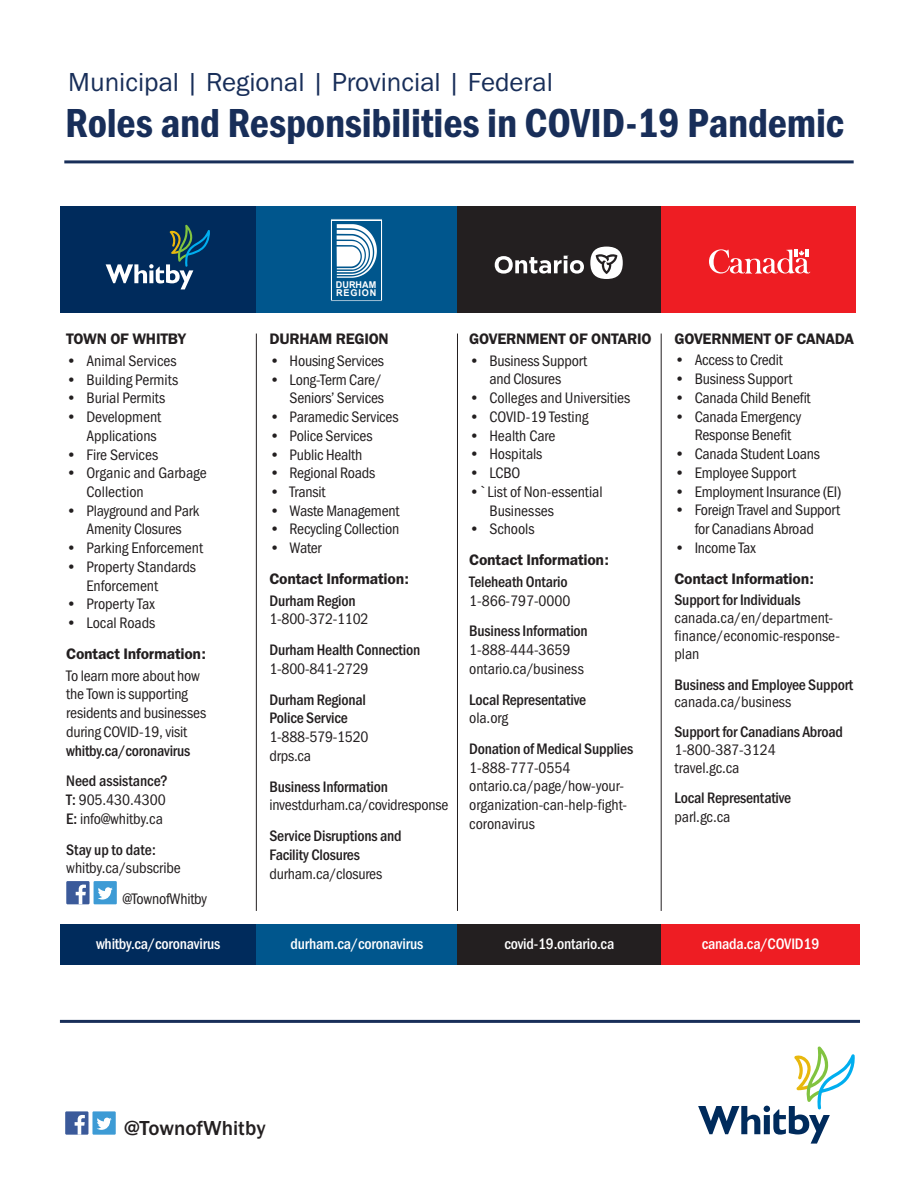
<style>
.page{position:relative;width:918px;height:1188px;background:#fff}
.page>*{position:absolute;margin:0;border:0;box-sizing:border-box;transform-origin:0 0}
.t1{font:42px "Franklin Gothic URW Con Dem";letter-spacing:-.005em;color:#182e59}
.t2{font:27px "Franklin Gothic URW Boo";color:#182e59}
.t3{font:500 21px "Franklin Gothic URW";color:#231f20}
.t4{font:15.75px/18.8px "Franklin Gothic URW Cond";letter-spacing:-.005em;color:#231f20}
.t5{font:500 15.75px/18.8px "Franklin Gothic URW Cond";letter-spacing:-.015em;color:#231f20}
.t6{font:15.75px/30.8px "Franklin Gothic URW Dem";letter-spacing:-.015em;color:#231f20}
.t7{font:500 15.75px "Franklin Gothic URW Cond";letter-spacing:-.015em;color:#fff}
.t8{font:700 9.3px/8.7px "Arial";letter-spacing:.05em;color:#fff}
.s1{font-family:"Franklin Gothic URW Cond"}
.s2{font-weight:500}
.s3{font-weight:400}
</style>
<div class="page">
<div style="left:60px;top:206px;width:196px;height:107px;background:#002b5c"></div>
<div style="left:256px;top:206px;width:201px;height:107px;background:#00568d"></div>
<div style="left:457px;top:206px;width:204px;height:107px;background:#231f20"></div>
<div style="left:661px;top:206px;width:195px;height:107px;background:#ee1d23"></div>
<div style="left:60px;top:924px;width:196px;height:41px;background:#002b5c"></div>
<div style="left:256px;top:924px;width:201px;height:41px;background:#00568d"></div>
<div style="left:457px;top:924px;width:204px;height:41px;background:#231f20"></div>
<div style="left:661px;top:924px;width:199px;height:41px;background:#ee1d23"></div>
<hr style="left:60px;top:1020px;width:800px;height:3px;background:#182e59">
<hr style="left:256px;top:334px;width:1px;height:577px;background:#231f20">
<hr style="left:457px;top:334px;width:1px;height:577px;background:#231f20">
<hr style="left:661px;top:334px;width:1px;height:577px;background:#231f20">
<hr style="left:64px;top:160px;width:790px;height:3px;background:#182e59">
<svg style="left:106px;top:225px;width:104px;height:64px"></svg>
<div style="left:94px;top:881px;width:23px;height:23px;background:#3d9bd5"></div>
<svg style="left:98px;top:887px;width:15px;height:13px"></svg>
<div style="left:66px;top:881px;width:24px;height:23px;background:#3b5a9a"></div>
<svg style="left:76px;top:885px;width:10px;height:19px"></svg>
<svg style="left:330px;top:219px;width:53px;height:82px"></svg>
<div style="left:332px;top:221px;width:49px;height:79px;background:#00568d"></div>
<svg style="left:337px;top:224px;width:40px;height:54px"></svg>
<svg style="left:495px;top:256px;width:89px;height:18px"></svg>
<div style="left:590px;top:247px;width:33px;height:32px;background:#fff;border-radius:50%"></div>
<svg style="left:596px;top:254px;width:21px;height:20px"></svg>
<svg style="left:709px;top:249px;width:101px;height:25px"></svg>
<div style="left:92px;top:1111px;width:24px;height:24px;background:#3d9bd5"></div>
<svg style="left:97px;top:1118px;width:15px;height:12px"></svg>
<div style="left:65px;top:1111px;width:23px;height:24px;background:#3b5a9a"></div>
<svg style="left:75px;top:1115px;width:10px;height:20px"></svg>
<svg style="left:698px;top:1047px;width:157px;height:97px"></svg>
<p class="t2" style="left:68px;top:65px;width:486px">Municipal | Regional | Provincial | Federal</p>
<p class="t1" style="left:65px;top:94px;width:781px">Roles and Responsibilities in COVID-19 Pandemic</p>
<p class="t6" style="left:66px;top:323px;width:121px">TOWN OF WHITBY</p>
<p class="t4" style="left:66px;top:350px;width:112px">• Animal Services</p>
<p class="t4" style="left:66px;top:369px;width:113px">• Building Permits</p>
<p class="t4" style="left:66px;top:388px;width:101px">• Burial Permits</p>
<p class="t4" style="left:66px;top:406px;width:97px;text-align:right">• Development<br>Applications</p>
<p class="t4" style="left:66px;top:444px;width:94px">• Fire Services</p>
<p class="t4" style="left:86px;top:463px;width:122px;text-indent:-20px">• Organic and Garbage<br>Collection</p>
<p class="t4" style="left:66px;top:500px;width:135px;text-align:center">• Playground and Park<br>Amenity Closures</p>
<p class="t4" style="left:66px;top:538px;width:138px">• Parking Enforcement</p>
<p class="t4" style="left:86px;top:556px;width:111px;text-indent:-20px">• Property Standards<br>Enforcement</p>
<p class="t4" style="left:66px;top:594px;width:90px">• Property Tax</p>
<p class="t6" style="left:66px;top:607px;width:141px"><span class="s1">• Local Roads<br></span>Contact Information:</p>
<p class="t4" style="left:66px;top:665px;width:141px">To learn more about how the Town is supporting residents and businesses during COVID-19, visit <span class="s2">whitby.ca/coronavirus</span></p>
<p class="t4" style="left:66px;top:771px;width:103px"><span class="s2">Need assistance?<br>T:</span> 905.430.4300<br><span class="s2">E:</span> info@whitby.ca</p>
<p class="t4" style="left:66px;top:839px;width:116px"><span class="s2">Stay up to date: </span>whitby.ca/subscribe</p>
<p class="t4" style="left:123px;top:889px;width:86px">@TownofWhitby</p>
<p class="t7" style="left:96px;top:933px;width:126px">whitby.ca/coronavirus</p>
<p class="t8" style="left:336px;top:280px;width:42px">DURHAM<br>REGION</p>
<p class="t6" style="left:269px;top:323px;width:121px">DURHAM REGION</p>
<p class="t4" style="left:269px;top:350px;width:116px">• Housing Services</p>
<p class="t4" style="left:269px;top:369px;width:116px;text-align:right">• Long-Term Care/<br>Seniors’ Services</p>
<p class="t4" style="left:269px;top:406px;width:131px">• Paramedic Services</p>
<p class="t4" style="left:269px;top:425px;width:105px">• Police Services</p>
<p class="t4" style="left:269px;top:444px;width:94px">• Public Health</p>
<p class="t4" style="left:269px;top:463px;width:107px">• Regional Roads</p>
<p class="t4" style="left:269px;top:481px;width:57px">• Transit</p>
<p class="t4" style="left:269px;top:500px;width:132px">• Waste Management</p>
<p class="t4" style="left:269px;top:519px;width:131px">• Recycling Collection</p>
<p class="t6" style="left:269px;top:532px;width:141px"><span class="s1">• Water<br></span>Contact Information:</p>
<p class="t4" style="left:269px;top:590px;width:101px"><span class="s2">Durham Region<br></span>1-800-372-1102</p>
<p class="t5" style="left:269px;top:640px;width:152px">Durham Health Connection<br><span class="s3">1-800-841-2729</span></p>
<p class="t5" style="left:269px;top:689px;width:101px">Durham Regional<br>Police Service<br><span class="s3">1-888-579-1520 drps.ca</span></p>
<p class="t4" style="left:269px;top:776px;width:181px"><span class="s2">Business Information </span>investdurham.ca/covidresponse</p>
<p class="t5" style="left:269px;top:825px;width:134px">Service Disruptions and<br>Facility Closures <span class="s3">durham.ca/closures</span></p>
<p class="t6" style="left:469px;top:323px;width:184px">GOVERNMENT OF ONTARIO</p>
<p class="t4" style="left:469px;top:350px;width:119px;text-align:center">• Business Support and Closures</p>
<p class="t4" style="left:469px;top:387px;width:163px">• Colleges and Universities</p>
<p class="t4" style="left:469px;top:406px;width:121px">• COVID-19 Testing</p>
<p class="t4" style="left:469px;top:425px;width:88px">• Health Care</p>
<p class="t4" style="left:469px;top:444px;width:75px">• Hospitals</p>
<p class="t4" style="left:469px;top:462px;width:53px">• LCBO</p>
<p class="t4" style="left:489px;top:481px;width:115px;text-indent:-20px">•`List of Non-essential<br>Businesses</p>
<p class="t6" style="left:469px;top:513px;width:141px"><span class="s1">• Schools<br></span>Contact Information:</p>
<p class="t5" style="left:469px;top:571px;width:103px">Teleheath Ontario<br><span class="s3">1-866-797-0000</span></p>
<p class="t4" style="left:469px;top:621px;width:120px"><span class="s2">Business Information<br></span>1-888-444-3659 ontario.ca/business</p>
<p class="t5" style="left:469px;top:689px;width:118px">Local Representative <span class="s3">ola.org</span></p>
<p class="t4" style="left:469px;top:738px;width:166px"><span class="s2">Donation of Medical Supplies<br></span>1-888-777-0554 ontario.ca/page/how-your&shy;organization-can-help-fight&shy;coronavirus</p>
<p class="t7" style="left:291px;top:933px;width:134px">durham.ca/coronavirus</p>
<p class="t7" style="left:504px;top:933px;width:111px">covid-19.ontario.ca</p>
<p class="t6" style="left:675px;top:323px;width:181px">GOVERNMENT OF CANADA</p>
<p class="t4" style="left:675px;top:350px;width:110px">• Access to Credit</p>
<p class="t4" style="left:675px;top:369px;width:119px">• Business Support</p>
<p class="t4" style="left:675px;top:387px;width:138px">• Canada Child Benefit</p>
<p class="t4" style="left:695px;top:406px;width:108px;text-indent:-20px">• Canada Emergency<br>Response Benefit</p>
<p class="t4" style="left:675px;top:444px;width:147px">• Canada Student Loans</p>
<p class="t4" style="left:675px;top:462px;width:123px">• Employee Support</p>
<p class="t4" style="left:675px;top:481px;width:168px">• Employment Insurance (EI)</p>
<p class="t4" style="left:675px;top:500px;width:167px;text-align:center">• Foreign Travel and Support for Canadians Abroad</p>
<p class="t6" style="left:675px;top:532px;width:141px"><span class="s1">• Income Tax<br></span>Contact Information:</p>
<p class="t4" style="left:675px;top:590px;width:167px;line-height:18px"><span class="s2">Support for Individuals </span>canada.ca/en/department&shy;finance/economic-response&shy;plan</p>
<p class="t5" style="left:675px;top:676px;width:180px;line-height:16.5px">Business and Employee Support <span class="s3">canada.ca/business</span></p>
<p class="t4" style="left:675px;top:722px;width:170px;line-height:17.7px"><span class="s2">Support for Canadians Abroad<br></span>1-800-387-3124 travel.gc.ca</p>
<p class="t5" style="left:675px;top:788px;width:118px">Local Representative <span class="s3">parl.gc.ca</span></p>
<p class="t7" style="left:702px;top:933px;width:119px">canada.ca/COVID19</p>
<p class="t3" style="left:124px;top:1115px;width:143px">@TownofWhitby</p>
</div>
